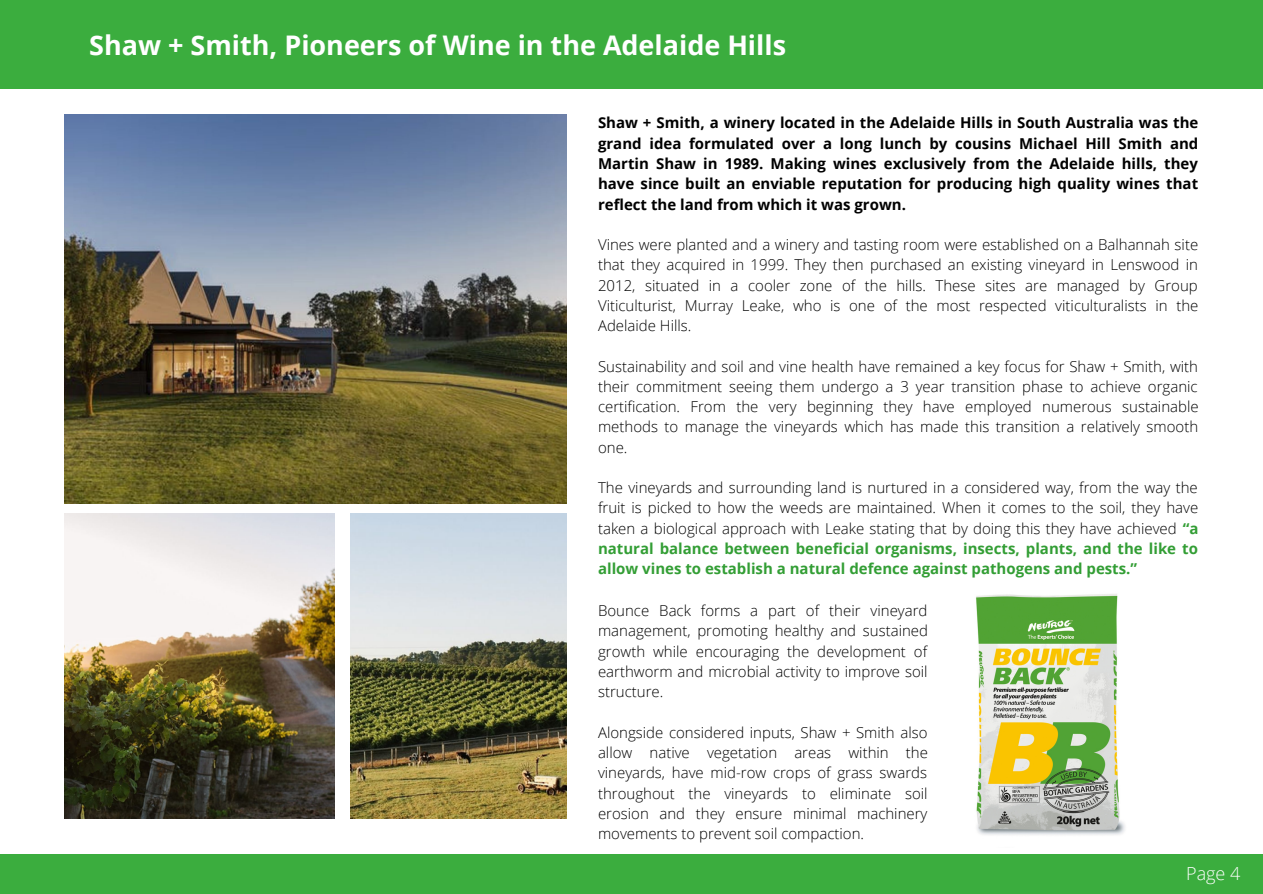
<style>
.page{position:relative;width:1263px;height:894px;background:#fff}
.page>*{position:absolute;margin:0;border:0;box-sizing:border-box;transform-origin:0 0}
.t1{font:700 27px "Open Sans";color:#fff}
.t2{font:300 18px "Open Sans";color:#fff}
.t3{font:300 15px/20.2px "Open Sans";color:#000;text-align:justify}
.t4{font:700 15px/20.2px "Open Sans";color:#000;text-align:justify}
.s1{font-weight:700;color:#339e35}
</style>
<div class="page">
<div style="left:0;top:853px;width:1263px;height:39px;background:#3bad3e"></div>
<div style="left:0;top:0;width:1263px;height:89px;background:#3bad3e"></div>
<img style="left:65px;top:115px;width:501px;height:388px">
<img style="left:351px;top:513px;width:216px;height:305px">
<img style="left:65px;top:513px;width:270px;height:305px">
<img style="left:976px;top:594px;width:149px;height:241px">
<h1 class="t1" style="left:89px;top:26px;width:698px">Shaw + Smith, Pioneers of Wine in the Adelaide Hills</h1>
<p class="t4" style="left:598px;top:112px;width:602px">Shaw + Smith, a winery located in the Adelaide Hills in South Australia was the grand idea formulated over a long lunch by cousins Michael Hill Smith and Martin Shaw in 1989. Making wines exclusively from the Adelaide hills, they have since built an enviable reputation for producing high quality wines that reflect the land from which it was grown.</p>
<p class="t3" style="left:598px;top:234px;width:602px">Vines were planted and a winery and tasting room were established on a Balhannah site that they acquired in 1999. They then purchased an existing vineyard in Lenswood in 2012, situated in a cooler zone of the hills. These sites are managed by Group Viticulturist, Murray Leake, who is one of the most respected viticulturalists in the Adelaide Hills.</p>
<p class="t3" style="left:598px;top:355px;width:602px">Sustainability and soil and vine health have remained a key focus for Shaw + Smith, with their commitment seeing them undergo a 3 year transition phase to achieve organic certification. From the very beginning they have employed numerous sustainable methods to manage the vineyards which has made this transition a relatively smooth one.</p>
<p class="t3" style="left:598px;top:477px;width:602px">The vineyards and surrounding land is nurtured in a considered way, from the way the fruit is picked to how the weeds are maintained. When it comes to the soil, they have taken a biological approach with Leake stating that by doing this they have achieved <span class="s1">“a natural balance between beneficial organisms, insects, plants, and the like to allow vines to establish a natural defence against pathogens and pests.”</span></p>
<p class="t3" style="left:598px;top:600px;width:332px">Bounce Back forms a part of their vineyard management, promoting healthy and sustained growth while encouraging the development of earthworm and microbial activity to improve soil structure.</p>
<p class="t3" style="left:598px;top:721px;width:331px">Alongside considered inputs, Shaw + Smith also allow native vegetation areas within the vineyards, have mid-row crops of grass swards throughout the vineyards to eliminate soil erosion and they ensure minimal machinery movements to prevent soil compaction.</p>
<p class="t2" style="left:1186px;top:860px;width:56px">Page 4</p>
</div>
